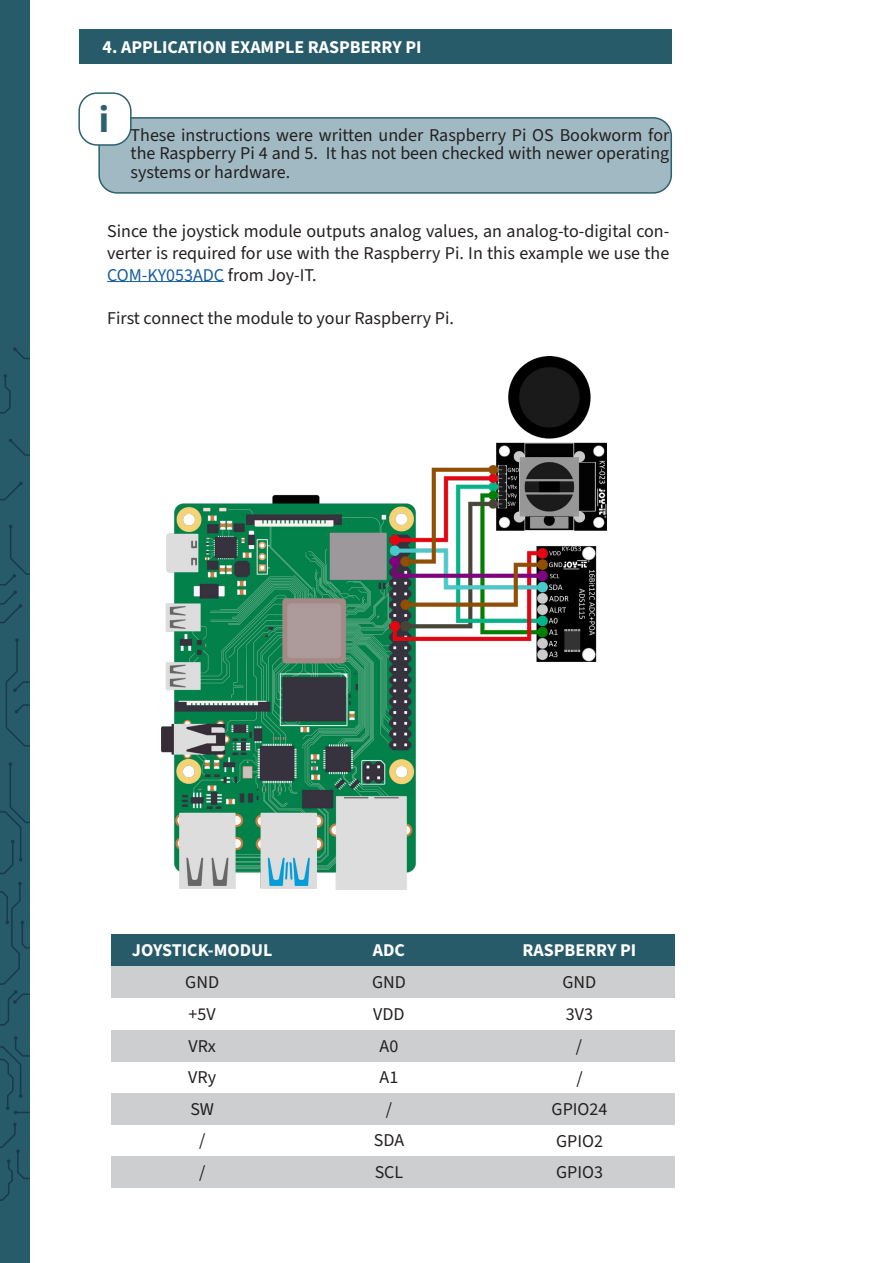
<style>
.page{position:relative;width:893px;height:1263px;background:#fff}
.page>*{position:absolute;margin:0;border:0;box-sizing:border-box;transform-origin:0 0}
.t1{font:700 37.5px "Source Sans 3";color:#2c616f}
.Pa1{font:18px/21.6px "Source Sans 3";color:#231f20;text-align:justify}
.t2{font:700 18px "Source Sans 3";color:#fff}
.s1{color:#175d9e}
</style>
<div class="page">
<div style="left:111px;top:1157px;width:563px;height:31px;background:#cccecf"></div>
<div style="left:111px;top:1093px;width:563px;height:31px;background:#cccecf"></div>
<div style="left:0;top:0;width:30px;height:1263px;background:#275b6a"></div>
<svg style="left:0;top:1122px;width:30px;height:79px"></svg>
<svg style="left:0;top:1036px;width:30px;height:78px"></svg>
<svg style="left:0;top:882px;width:30px;height:144px"></svg>
<svg style="left:0;top:762px;width:30px;height:112px"></svg>
<svg style="left:5px;top:638px;width:25px;height:109px"></svg>
<svg style="left:0;top:525px;width:30px;height:99px"></svg>
<svg style="left:0;top:482px;width:23px;height:19px"></svg>
<svg style="left:9px;top:438px;width:21px;height:18px"></svg>
<svg style="left:0;top:374px;width:11px;height:40px"></svg>
<svg style="left:13px;top:347px;width:17px;height:12px"></svg>
<hr style="left:107px;top:281px;width:117px;height:1px;background:#175d9e">
<div style="left:80px;top:30px;width:592px;height:34px;background:#275b6a"></div>
<div style="left:99px;top:118px;width:572px;height:75px;background:#a0b9c2;border-radius:18px"></div>
<div style="left:98px;top:117px;width:574px;height:77px;border:2px solid #2c616f;border-radius:18px"></div>
<div style="left:79px;top:93px;width:52px;height:52px;background:#fff;border-radius:18px"></div>
<div style="left:78px;top:92px;width:54px;height:54px;border:2px solid #2c616f;border-radius:18px"></div>
<div style="left:111px;top:1030px;width:564px;height:32px;background:#cccecf"></div>
<div style="left:111px;top:966px;width:564px;height:32px;background:#cccecf"></div>
<div style="left:111px;top:934px;width:564px;height:32px;background:#275b6a"></div>
<img style="left:161px;top:357px;width:446px;height:533px">
<p class="t2" style="left:103px;top:35px;width:320px">4. APPLICATION EXAMPLE RASPBERRY PI</p>
<p class="t1" style="left:99px;top:95px;width:12px">i</p>
<p class="Pa1" style="left:131px;top:126px;width:540px;line-height:18.1px">These instructions were written under Raspberry Pi OS Bookworm for the Raspberry Pi 4 and 5. It has not been checked with newer operating systems or hardware.</p>
<p class="Pa1" style="left:107px;top:221px;width:564px">Since the joystick module outputs analog values, an analog-to-digital con&shy;verter is required for use with the Raspberry Pi. In this example we use the <span class="s1">COM-KY053ADC</span> from Joy-IT.</p>
<p class="Pa1" style="left:107px;top:307px;width:348px">First connect the module to your Raspberry Pi.</p>
<p class="t2" style="left:132px;top:938px;width:142px">JOYSTICK-MODUL</p>
<p class="t2" style="left:522px;top:938px;width:115px">RASPBERRY PI</p>
<p class="Pa1" style="left:185px;top:971px;width:35px">GND</p>
<p class="Pa1" style="left:189px;top:1003px;width:29px">+5V</p>
<p class="t2" style="left:373px;top:938px;width:34px">ADC</p>
<p class="Pa1" style="left:372px;top:971px;width:35px">GND</p>
<p class="Pa1" style="left:373px;top:1003px;width:33px">VDD</p>
<p class="Pa1" style="left:380px;top:1035px;width:20px">A0</p>
<p class="Pa1" style="left:562px;top:971px;width:35px">GND</p>
<p class="Pa1" style="left:566px;top:1003px;width:29px">3V3</p>
<p class="Pa1" style="left:576px;top:1035px;width:8px">/</p>
<p class="Pa1" style="left:189px;top:1035px;width:29px">VRx</p>
<p class="Pa1" style="left:576px;top:1067px;width:8px">/</p>
<p class="Pa1" style="left:552px;top:1098px;width:57px">GPIO24</p>
<p class="Pa1" style="left:556px;top:1130px;width:48px">GPIO2</p>
<p class="Pa1" style="left:188px;top:1066px;width:29px">VRy</p>
<p class="Pa1" style="left:190px;top:1098px;width:25px">SW</p>
<p class="Pa1" style="left:380px;top:1066px;width:20px">A1</p>
<p class="Pa1" style="left:386px;top:1098px;width:8px">/</p>
<p class="Pa1" style="left:374px;top:1130px;width:32px">SDA</p>
<p class="Pa1" style="left:375px;top:1161px;width:30px">SCL</p>
<p class="Pa1" style="left:199px;top:1130px;width:8px">/</p>
<p class="Pa1" style="left:199px;top:1161px;width:8px">/</p>
<p class="Pa1" style="left:556px;top:1161px;width:48px">GPIO3</p>
</div>
